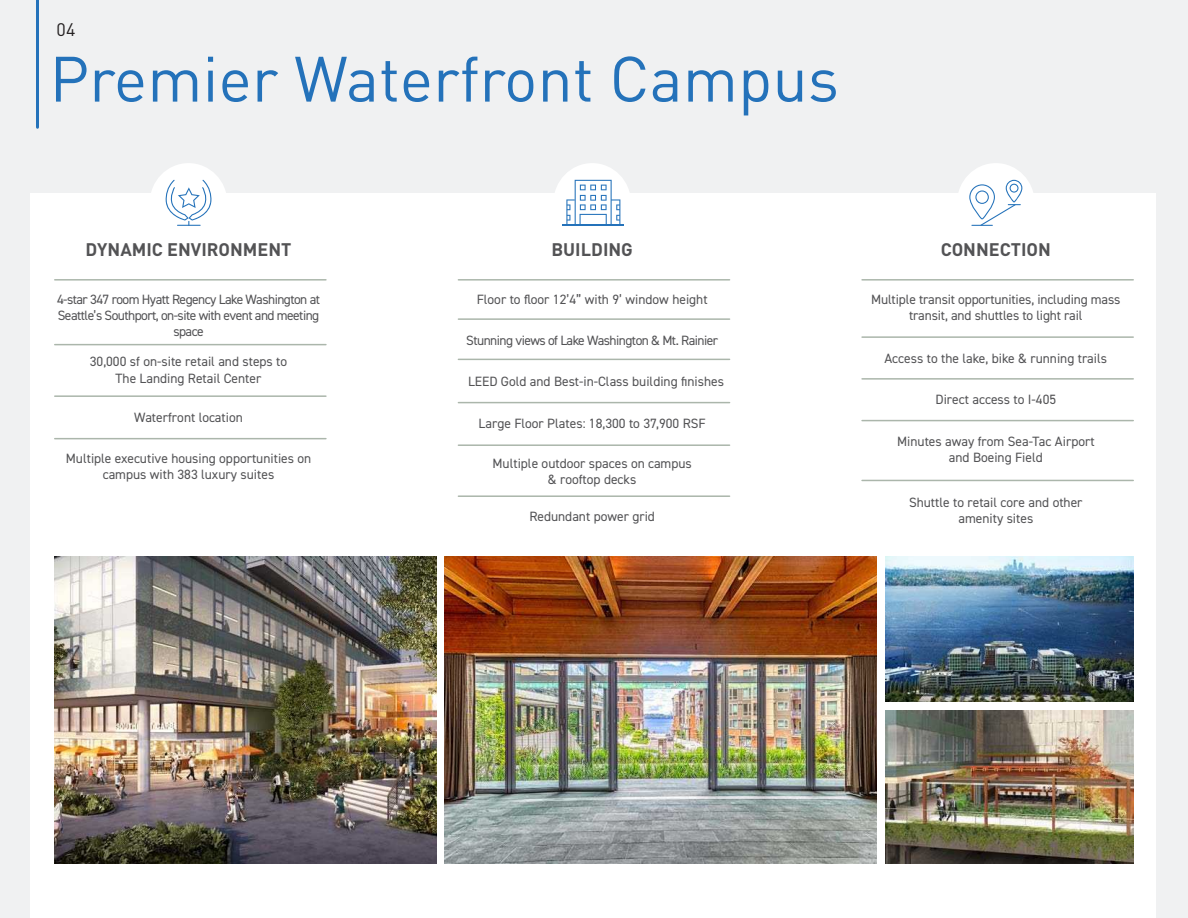
<style>
.page{position:relative;width:1188px;height:918px;background:#f0f1f2}
.page>*{position:absolute;margin:0;border:0;box-sizing:border-box;transform-origin:0 0}
.t1{font:63px "DIN Pro";color:#2472ba}
.t2{font:700 18px "DIN Pro";color:#535355}
.t3{font:18px "DIN Pro";color:#231f20}
.t4{font:13.5px/16.2px "DIN2014";color:#535355;text-align:center}
.t5{font:13.5px/16.2px "DIN2014";letter-spacing:-.04em;color:#535355;text-align:center}
</style>
<div class="page">
<hr style="left:36px;top:0;width:3px;height:127px;background:#2472ba">
<div style="left:30px;top:194px;width:1126px;height:724px;background:#fff"></div>
<hr style="left:55px;top:279px;width:271px;height:2px;background:#abb6ab">
<hr style="left:458px;top:279px;width:272px;height:2px;background:#abb6ab">
<hr style="left:862px;top:279px;width:271px;height:2px;background:#abb6ab">
<hr style="left:55px;top:344px;width:271px;height:1px;background:#abb6ab">
<hr style="left:458px;top:318px;width:272px;height:2px;background:#abb6ab">
<hr style="left:862px;top:336px;width:271px;height:2px;background:#abb6ab">
<hr style="left:55px;top:395px;width:271px;height:2px;background:#abb6ab">
<hr style="left:458px;top:359px;width:272px;height:1px;background:#abb6ab">
<hr style="left:862px;top:378px;width:271px;height:2px;background:#abb6ab">
<hr style="left:55px;top:438px;width:271px;height:1px;background:#abb6ab">
<hr style="left:458px;top:402px;width:272px;height:1px;background:#abb6ab">
<hr style="left:862px;top:420px;width:271px;height:1px;background:#abb6ab">
<hr style="left:458px;top:444px;width:272px;height:2px;background:#abb6ab">
<hr style="left:458px;top:495px;width:272px;height:2px;background:#abb6ab">
<hr style="left:862px;top:480px;width:271px;height:1px;background:#abb6ab">
<img style="left:54px;top:557px;width:382px;height:307px">
<img style="left:445px;top:556px;width:432px;height:308px">
<img style="left:886px;top:710px;width:248px;height:154px">
<img style="left:886px;top:556px;width:248px;height:146px">
<div style="left:150px;top:163px;width:77px;height:80px;background:#fff;border-radius:50%"></div>
<div style="left:553px;top:163px;width:78px;height:80px;background:#fff;border-radius:50%"></div>
<div style="left:957px;top:163px;width:78px;height:80px;background:#fff;border-radius:50%"></div>
<svg style="left:166px;top:180px;width:46px;height:46px"></svg>
<hr style="left:562px;top:225px;width:62px;height:1px;background:#2472ba">
<svg style="left:566px;top:180px;width:54px;height:45px"></svg>
<svg style="left:969px;top:180px;width:53px;height:46px"></svg>
<p class="t3" style="left:57px;top:16px;width:20px">04</p>
<p class="t1" style="left:50px;top:29px;width:791px">Premier Waterfront Campus</p>
<p class="t2" style="left:86px;top:235px;width:207px">DYNAMIC ENVIRONMENT</p>
<p class="t2" style="left:551px;top:235px;width:83px">BUILDING</p>
<p class="t2" style="left:941px;top:235px;width:112px">CONNECTION</p>
<p class="t5" style="left:57px;top:291px;width:264px">4-star 347 room Hyatt Regency Lake Washington at<br>Seattle’s Southport, on-site with event and meeting space</p>
<p class="t4" style="left:477px;top:291px;width:232px">Floor to floor 12’4” with 9’ window height</p>
<p class="t4" style="left:871px;top:291px;width:251px">Multiple transit opportunities, including mass transit, and shuttles to light rail</p>
<p class="t4" style="left:90px;top:353px;width:199px">30,000 sf on-site retail and steps to</p>
<p class="t4" style="left:116px;top:370px;width:147px">The Landing Retail Center</p>
<p class="t5" style="left:466px;top:332px;width:253px">Stunning views of Lake Washington &amp; Mt. Rainier</p>
<p class="t4" style="left:885px;top:350px;width:224px">Access to the lake, bike &amp; running trails</p>
<p class="t4" style="left:468px;top:373px;width:257px">LEED Gold and Best-in-Class building finishes</p>
<p class="t4" style="left:134px;top:409px;width:110px">Waterfront location</p>
<p class="t4" style="left:66px;top:450px;width:247px">Multiple executive housing opportunities on campus with 383 luxury suites</p>
<p class="t4" style="left:479px;top:415px;width:229px">Large Floor Plates: 18,300 to 37,900 RSF</p>
<p class="t4" style="left:492px;top:455px;width:201px">Multiple outdoor spaces on campus</p>
<p class="t4" style="left:548px;top:471px;width:90px">&amp; rooftop decks</p>
<p class="t4" style="left:529px;top:508px;width:127px">Redundant power grid</p>
<p class="t4" style="left:936px;top:391px;width:122px">Direct access to I-405</p>
<p class="t4" style="left:897px;top:433px;width:199px">Minutes away from Sea-Tac Airport and Boeing Field</p>
<p class="t4" style="left:909px;top:494px;width:175px">Shuttle to retail core and other</p>
<p class="t4" style="left:958px;top:510px;width:76px">amenity sites</p>
</div>
